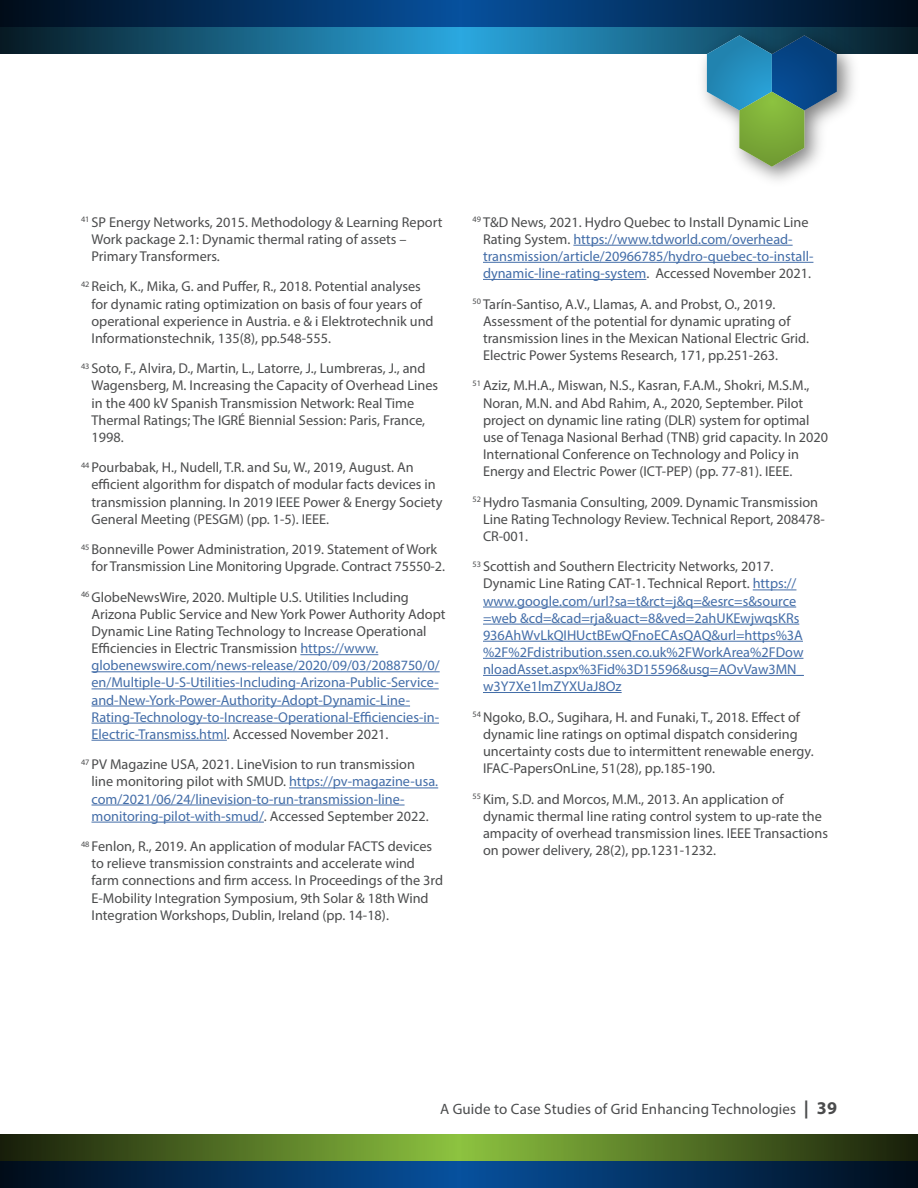
<style>
.page{position:relative;width:918px;height:1188px;background:#fff}
.page>*{position:absolute;margin:0;border:0;box-sizing:border-box;transform-origin:0 0}
.t1{font:15px "Myriad Pro";letter-spacing:.01em;color:#4b4c4d}
.t2{font:14.25px/17.1px "Myriad Pro";color:#4b4c4d}
.t3{font:14.25px/17.1px "Myriad Pro";color:#436da8}
.s1{color:#4b4c4d}
.s2{font-weight:700;font-size:18px}
</style>
<div class="page">
<svg style="left:0;top:1134px;width:458px;height:54px;background:#2a4e3f"></svg>
<svg style="left:458px;top:1134px;width:460px;height:54px;background:#2a4f3f"></svg>
<svg style="left:0;top:0;width:918px;height:167px"></svg>
<hr style="left:300px;top:654px;width:78px;height:1px;background:#436da8">
<hr style="left:92px;top:671px;width:348px;height:1px;background:#436da8">
<hr style="left:92px;top:689px;width:347px;height:1px;background:#436da8">
<hr style="left:92px;top:706px;width:318px;height:1px;background:#436da8">
<hr style="left:92px;top:723px;width:347px;height:1px;background:#436da8">
<hr style="left:92px;top:740px;width:135px;height:1px;background:#436da8">
<hr style="left:289px;top:788px;width:149px;height:1px;background:#436da8">
<hr style="left:92px;top:805px;width:313px;height:1px;background:#436da8">
<hr style="left:92px;top:822px;width:172px;height:1px;background:#436da8">
<hr style="left:573px;top:245px;width:220px;height:1px;background:#436da8">
<hr style="left:483px;top:262px;width:330px;height:1px;background:#436da8">
<hr style="left:483px;top:279px;width:163px;height:1px;background:#436da8">
<hr style="left:753px;top:590px;width:43px;height:1px;background:#436da8">
<hr style="left:483px;top:607px;width:313px;height:1px;background:#436da8">
<hr style="left:483px;top:624px;width:316px;height:1px;background:#436da8">
<hr style="left:483px;top:641px;width:320px;height:1px;background:#436da8">
<hr style="left:483px;top:658px;width:320px;height:1px;background:#436da8">
<hr style="left:483px;top:675px;width:321px;height:1px;background:#436da8">
<hr style="left:483px;top:692px;width:139px;height:1px;background:#436da8">
<p class="t2" style="left:92px;top:213px;width:352px;text-indent:-10px"><sup>41</sup> SP Energy Networks, 2015. Methodology &amp; Learning Report<br>Work package 2.1: Dynamic thermal rating of assets –<br>Primary Transformers.</p>
<p class="t2" style="left:92px;top:278px;width:344px;text-indent:-10px"><sup>42</sup> Reich, K., Mika, G. and Puffer, R., 2018. Potential analyses for dynamic rating optimization on basis of four years of operational experience in Austria. e &amp; i Elektrotechnik und Informationstechnik, 135(8), pp.548-555.</p>
<p class="t2" style="left:92px;top:360px;width:348px;text-indent:-10px"><sup>43</sup> Soto, F., Alvira, D., Martin, L., Latorre, J., Lumbreras, J., and Wagensberg, M. Increasing the Capacity of Overhead Lines in the 400 kV Spanish Transmission Network: Real Time Thermal Ratings; The IGRÉ Biennial Session: Paris, France, 1998.</p>
<p class="t2" style="left:92px;top:459px;width:353px;text-indent:-10px"><sup>44</sup> Pourbabak, H., Nudell, T.R. and Su, W., 2019, August. An efficient algorithm for dispatch of modular facts devices in transmission planning. In 2019 IEEE Power &amp; Energy Society General Meeting (PESGM) (pp. 1-5). IEEE.</p>
<p class="t2" style="left:92px;top:541px;width:355px;text-indent:-10px"><sup>45</sup> Bonneville Power Administration, 2019. Statement of Work for Transmission Line Monitoring Upgrade. Contract 75550-2.</p>
<p class="t3" style="left:92px;top:588px;width:356px;text-indent:-10px"><sup>46</sup> <span class="s1">GlobeNewsWire, 2020. Multiple U.S. Utilities Including Arizona Public Service and New York Power Authority Adopt Dynamic Line Rating Technology to Increase Operational Efficiencies in Electric Transmission</span> https://www. globenewswire.com/news-release/2020/09/03/2088750/0/ en/Multiple-U-S-Utilities-Including-Arizona-Public-Service&shy;and-New-York-Power-Authority-Adopt-Dynamic-Line-Rating-Technology-to-Increase-Operational-Efficiencies-in-Electric-Transmiss.html<span class="s1">. Accessed November 2021.</span></p>
<p class="t3" style="left:92px;top:756px;width:348px;text-indent:-10px"><sup>47</sup> <span class="s1">PV Magazine USA, 2021. LineVision to run transmission line monitoring pilot with SMUD.</span> https://pv-magazine-usa. com/2021/06/24/linevision-to-run-transmission-line&shy;monitoring-pilot-with-smud/<span class="s1">. Accessed September 2022.</span></p>
<p class="t2" style="left:92px;top:838px;width:353px;text-indent:-10px"><sup>48</sup> Fenlon, R., 2019. An application of modular FACTS devices to relieve transmission constraints and accelerate wind farm connections and firm access. In Proceedings of the 3rd E-Mobility Integration Symposium, 9th Solar &amp; 18th Wind Integration Workshops, Dublin, Ireland (pp. 14-18).</p>
<p class="t3" style="left:483px;top:213px;width:332px;text-indent:-10px"><sup>49</sup> <span class="s1">T&amp;D News, 2021. Hydro Quebec to Install Dynamic Line Rating System.</span> https://www.tdworld.com/overhead&shy;transmission/article/20966785/hydro-quebec-to-install&shy;dynamic-line-rating-system<span class="s1">. Accessed November 2021.</span></p>
<p class="t2" style="left:483px;top:295px;width:328px;text-indent:-10px"><sup>50</sup> Tarín-Santiso, A.V., Llamas, A. and Probst, O., 2019.<br>Assessment of the potential for dynamic uprating of transmission lines in the Mexican National Electric Grid.<br>Electric Power Systems Research, 171, pp.251-263.</p>
<p class="t2" style="left:483px;top:377px;width:347px;text-indent:-10px"><sup>51</sup> Aziz, M.H.A., Miswan, N.S., Kasran, F.A.M., Shokri, M.S.M., Noran, M.N. and Abd Rahim, A., 2020, September. Pilot project on dynamic line rating (DLR) system for optimal use of Tenaga Nasional Berhad (TNB) grid capacity. In 2020<br>International Conference on Technology and Policy in Energy and Electric Power (ICT-PEP) (pp. 77-81). IEEE.</p>
<p class="t2" style="left:483px;top:493px;width:343px;text-indent:-10px"><sup>52</sup> Hydro Tasmania Consulting, 2009. Dynamic Transmission<br>Line Rating Technology Review. Technical Report, 208478-<br>CR-001.</p>
<p class="t3" style="left:483px;top:558px;width:322px;text-indent:-10px"><sup>53</sup> <span class="s1">Scottish and Southern Electricity Networks, 2017.<br>Dynamic Line Rating CAT-1. Technical Report.</span> https:// www.google.com/url?sa=t&amp;rct=j&amp;q=&amp;esrc=s&amp;source =web &amp;cd=&amp;cad=rja&amp;uact=8&amp;ved=2ahUKEwjwqsKRs 936AhWvLkQIHUctBEwQFnoECAsQAQ&amp;url=https%3A %2F%2Fdistribution.ssen.co.uk%2FWorkArea%2FDow nloadAsset.aspx%3Fid%3D15596&amp;usg=AOvVaw3MN_ w3Y7Xe1lmZYXUaJ8Oz</p>
<p class="t2" style="left:483px;top:708px;width:332px;text-indent:-10px"><sup>54</sup> Ngoko, B.O., Sugihara, H. and Funaki, T., 2018. Effect of dynamic line ratings on optimal dispatch considering uncertainty costs due to intermittent renewable energy.<br>IFAC-PapersOnLine, 51(28), pp.185-190.</p>
<p class="t2" style="left:483px;top:790px;width:347px;text-indent:-10px"><sup>55</sup> Kim, S.D. and Morcos, M.M., 2013. An application of dynamic thermal line rating control system to up-rate the ampacity of overhead transmission lines. IEEE Transactions on power delivery, 28(2), pp.1231-1232.</p>
<p class="t1" style="left:440px;top:1100px;width:398px">A Guide to Case Studies of Grid Enhancing Technologies <span class="s2">| 39</span></p>
</div>
